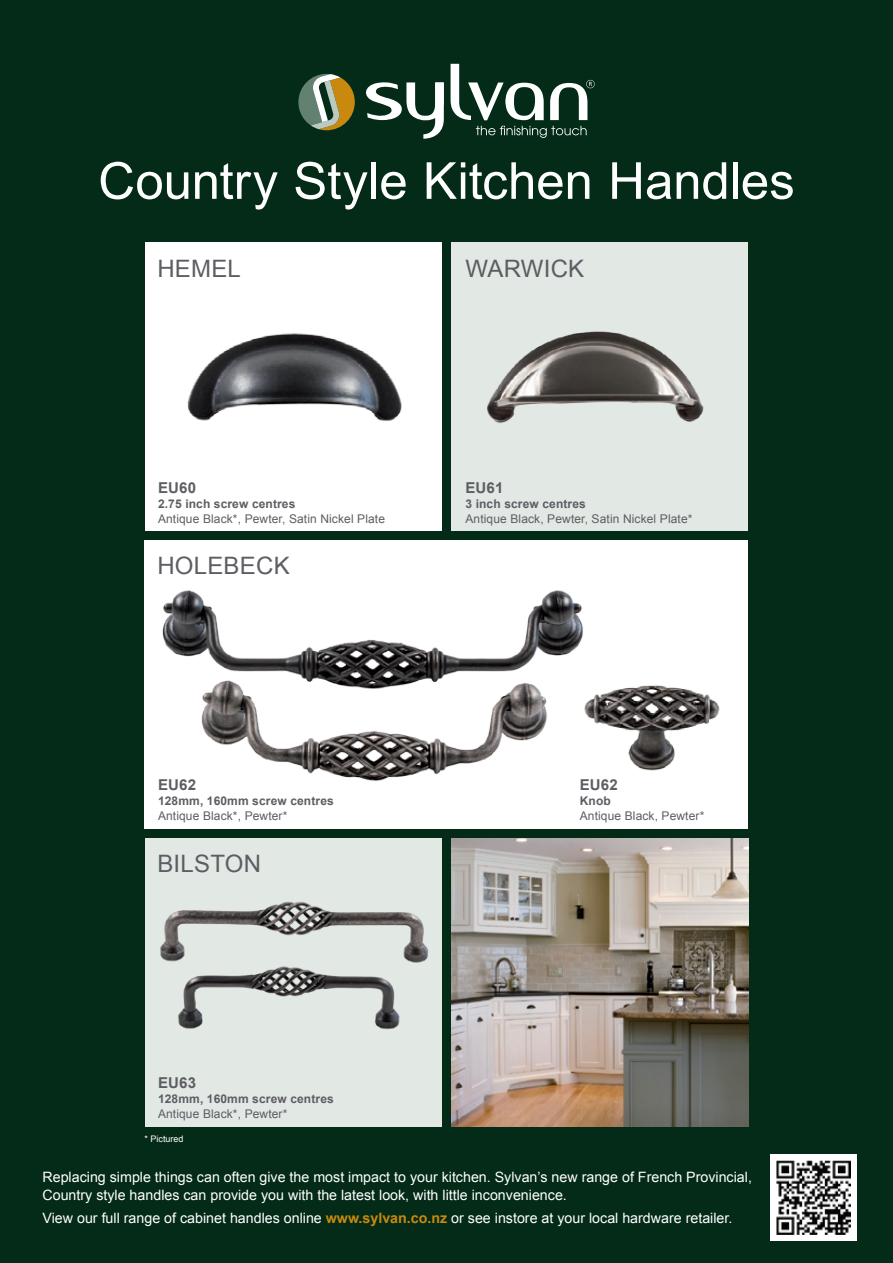
<style>
.page{position:relative;width:893px;height:1263px;background:#032b17}
.page>*{position:absolute;margin:0;border:0;box-sizing:border-box;transform-origin:0 0}
.t1{font:51px "Arial";color:#fff}
.t2{font:24px "Arial";letter-spacing:.01em;color:#5d5d63}
.t3{font:700 15px "Arial";letter-spacing:.01em;color:#5d5d63}
.t4{font:14.25px/18px "Arial";color:#fff}
.t5{font:12px "Arial";letter-spacing:.01em;color:#5d5d63}
.t6{font:700 12px "Arial";letter-spacing:.01em;color:#5d5d63}
.t7{font:9px "Arial";color:#fff}
.s1{font-weight:700;color:#c8890e}
</style>
<div class="page">
<div style="left:771px;top:1154px;width:86px;height:86px;background:#fff"></div>
<img style="left:777px;top:1160px;width:73px;height:74px">
<svg style="left:298px;top:74px;width:57px;height:56px"></svg>
<svg style="left:476px;top:126px;width:111px;height:12px"></svg>
<svg style="left:451px;top:64px;width:93px;height:56px"></svg>
<svg style="left:366px;top:82px;width:78px;height:57px"></svg>
<svg style="left:550px;top:80px;width:45px;height:40px"></svg>
<div style="left:145px;top:243px;width:297px;height:288px;background:#fff"></div>
<div style="left:145px;top:540px;width:603px;height:289px;background:#fff"></div>
<div style="left:145px;top:838px;width:297px;height:288px;background:#e2e8e4"></div>
<div style="left:451px;top:243px;width:297px;height:288px;background:#e2e8e4"></div>
<img style="left:187px;top:333px;width:215px;height:88px">
<img style="left:201px;top:693px;width:346px;height:88px">
<img style="left:162px;top:590px;width:421px;height:103px">
<img style="left:570px;top:679px;width:150px;height:92px">
<img style="left:487px;top:331px;width:217px;height:92px">
<img style="left:178px;top:977px;width:222px;height:53px">
<img style="left:160px;top:901px;width:269px;height:76px">
<img style="left:451px;top:838px;width:297px;height:288px">
<h1 class="t1" style="left:98px;top:147px;width:698px">Country Style Kitchen Handles</h1>
<h2 class="t2" style="left:157px;top:252px;width:85px">HEMEL</h2>
<h2 class="t2" style="left:465px;top:252px;width:120px">WARWICK</h2>
<p class="t3" style="left:158px;top:477px;width:39px">EU60</p>
<p class="t6" style="left:158px;top:495px;width:139px">2.75 inch screw centres</p>
<p class="t5" style="left:158px;top:511px;width:229px">Antique Black*, Pewter, Satin Nickel Plate</p>
<h2 class="t2" style="left:157px;top:550px;width:134px">HOLEBECK</h2>
<p class="t3" style="left:465px;top:477px;width:39px">EU61</p>
<p class="t6" style="left:465px;top:495px;width:122px">3 inch screw centres</p>
<p class="t5" style="left:465px;top:511px;width:229px">Antique Black, Pewter, Satin Nickel Plate*</p>
<p class="t3" style="left:158px;top:775px;width:39px">EU62</p>
<p class="t6" style="left:158px;top:793px;width:177px">128mm, 160mm screw centres</p>
<p class="t5" style="left:158px;top:808px;width:131px">Antique Black*, Pewter*</p>
<h2 class="t2" style="left:157px;top:848px;width:105px">BILSTON</h2>
<p class="t3" style="left:158px;top:1073px;width:39px">EU63</p>
<p class="t6" style="left:158px;top:1091px;width:177px">128mm, 160mm screw centres</p>
<p class="t5" style="left:158px;top:1106px;width:131px">Antique Black*, Pewter*</p>
<p class="t7" style="left:145px;top:1133px;width:41px">* Pictured</p>
<p class="t3" style="left:580px;top:775px;width:39px">EU62</p>
<p class="t6" style="left:580px;top:793px;width:33px">Knob</p>
<p class="t5" style="left:580px;top:808px;width:126px">Antique Black, Pewter*</p>
<p class="t4" style="left:43px;top:1168px;width:711px">Replacing simple things can often give the most impact to your kitchen. Sylvan’s new range of French Provincial,<br>Country style handles can provide you with the latest look, with little inconvenience.</p>
<p class="t4" style="left:43px;top:1209px;width:691px">View our full range of cabinet handles online <span class="s1">www.sylvan.co.nz</span> or see instore at your local hardware retailer.</p>
</div>
